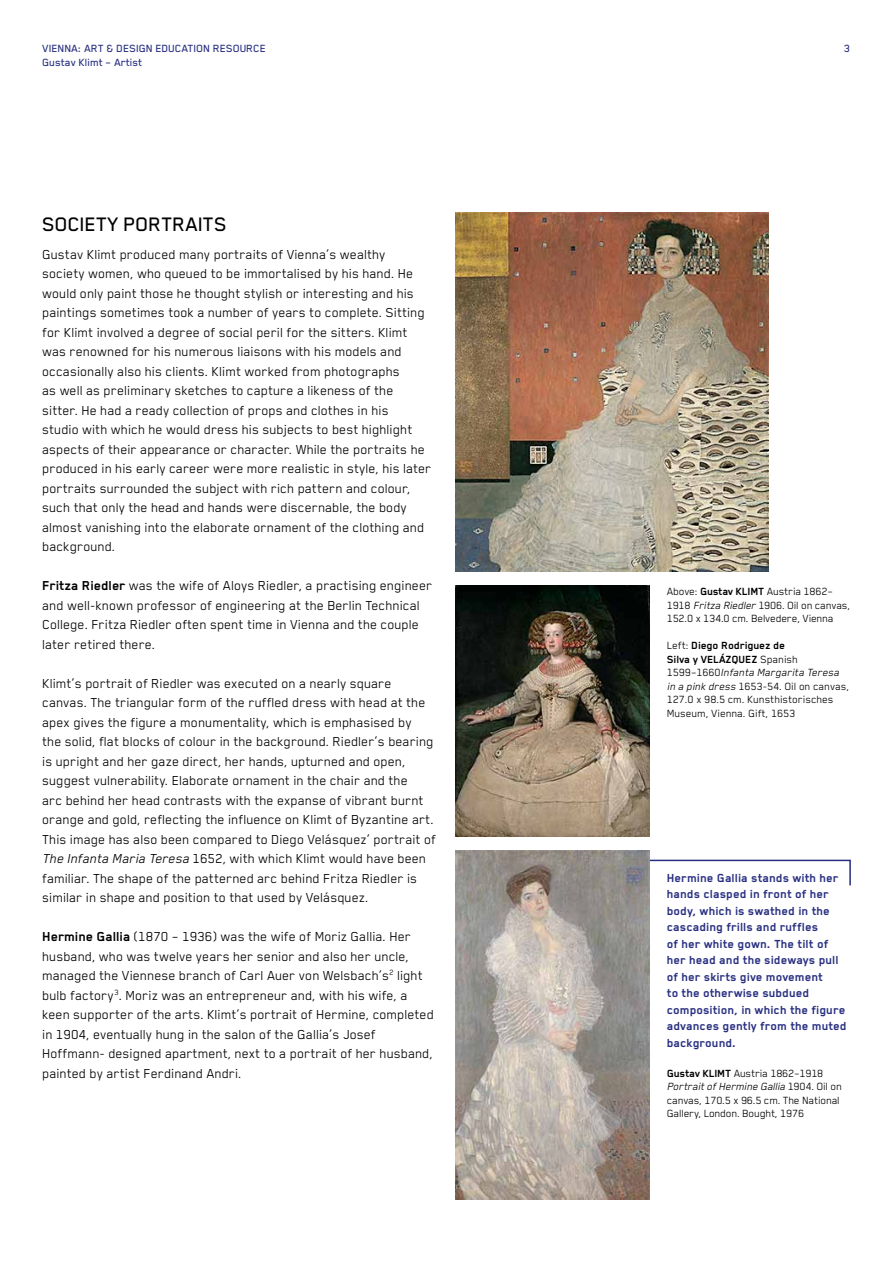
<style>
.page{position:relative;width:893px;height:1263px;background:#fff}
.page>*{position:absolute;margin:0;border:0;box-sizing:border-box;transform-origin:0 0}
.t1{font:500 22.5px "Blender Pro";letter-spacing:-.005em;color:#000}
.t2{font:15px/19.5px "Blender Pro";color:#000}
.t3{font:700 13.5px/16.5px "Blender Pro";letter-spacing:.01em;color:#272e80}
.t4{font:12px/13.5px "Blender Pro";letter-spacing:-.01em;color:#000}
.t5{font:500 12px/13.5px "Blender Pro";color:#272e80}
.s1{font-weight:700}
.s2{font-style:italic}
</style>
<div class="page">
<img style="left:455px;top:213px;width:313px;height:358px">
<img style="left:455px;top:586px;width:194px;height:250px">
<svg style="left:649px;top:859px;width:202px;height:28px"></svg>
<img style="left:455px;top:850px;width:194px;height:349px">
<p class="t5" style="left:43px;top:41px;width:225px">VIENNA: ART &amp; DESIGN EDUCATION RESOURCE<br>GUSTAV KLIMT – ARTIST</p>
<p class="t5" style="left:844px;top:41px;width:8px">3</p>
<h1 class="t1" style="left:43px;top:212px;width:173px">SOCIETY PORTRAITS</h1>
<p class="t2" style="left:43px;top:244px;width:391px">Gustav Klimt produced many portraits of Vienna’s wealthy society women, who queued to be immortalised by his hand. He would only paint those he thought stylish or interesting and his paintings sometimes took a number of years to complete. Sitting for Klimt involved a degree of social peril for the sitters. Klimt was renowned for his numerous liaisons with his models and occasionally also his clients. Klimt worked from photographs<br>as well as preliminary sketches to capture a likeness of the sitter. He had a ready collection of props and clothes in his<br>studio with which he would dress his subjects to best highlight aspects of their appearance or character. While the portraits he produced in his early career were more realistic in style, his later portraits surrounded the subject with rich pattern and colour, such that only the head and hands were discernable, the body almost vanishing into the elaborate ornament of the clothing and background.</p>
<p class="t2" style="left:43px;top:575px;width:392px"><span class="s1">Fritza Riedler</span> was the wife of Aloys Riedler, a practising engineer and well-known professor of engineering at the Berlin Technical College. Fritza Riedler often spent time in Vienna and the couple later retired there.</p>
<p class="t2" style="left:43px;top:673px;width:395px">Klimt’s portrait of Riedler was executed on a nearly square canvas. The triangular form of the ruffled dress with head at the apex gives the figure a monumentality, which is emphasised by<br>the solid, flat blocks of colour in the background. Riedler’s bearing is upright and her gaze direct, her hands, upturned and open, suggest vulnerability. Elaborate ornament in the chair and the<br>arc behind her head contrasts with the expanse of vibrant burnt orange and gold, reflecting the influence on Klimt of Byzantine art.<br>This image has also been compared to Diego Velásquez’ portrait of <span class="s2">The Infanta Maria Teresa</span> 1652, with which Klimt would have been familiar. The shape of the patterned arc behind Fritza Riedler is similar in shape and position to that used by Velásquez.</p>
<p class="t2" style="left:43px;top:926px;width:393px"><span class="s1">Hermine Gallia</span> (1870 – 1936) was the wife of Moriz Gallia. Her husband, who was twelve years her senior and also her uncle, managed the Viennese branch of Carl Auer von Welsbach’s<sup>2</sup> light bulb factory<sup>3</sup>. Moriz was an entrepreneur and, with his wife, a keen supporter of the arts. Klimt’s portrait of Hermine, completed in 1904, eventually hung in the salon of the Gallia’s Josef Hoffmann- designed apartment, next to a portrait of her husband, painted by artist Ferdinand Andri.</p>
<p class="t4" style="left:667px;top:585px;width:185px">Above: <span class="s1">Gustav KLIMT</span> Austria 1862–<br>1918 <span class="s2">Fritza Riedler</span> 1906. Oil on canvas,<br>152.0 x 134.0 cm. Belvedere, Vienna</p>
<p class="t4" style="left:667px;top:639px;width:184px">Left: <span class="s1">Diego Rodriguez de<br>Silva y VELÁZQUEZ</span> Spanish<br>1599–1660<span class="s2">Infanta Margarita Teresa in a pink dress</span> 1653-54. Oil on canvas,<br>127.0 x 98.5 cm. Kunsthistorisches<br>Museum, Vienna. Gift, 1653</p>
<p class="t3" style="left:667px;top:869px;width:181px">Hermine Gallia stands with her hands clasped in front of her body, which is swathed in the cascading frills and ruffles<br>of her white gown. The tilt of her head and the sideways pull of her skirts give movement<br>to the otherwise subdued composition, in which the figure advances gently from the muted background.</p>
<p class="t4" style="left:667px;top:1066px;width:177px"><span class="s1">Gustav KLIMT</span> Austria 1862–1918<br><span class="s2">Portrait of Hermine Gallia</span> 1904. Oil on canvas, 170.5 x 96.5 cm. The National Gallery, London. Bought, 1976</p>
</div>
